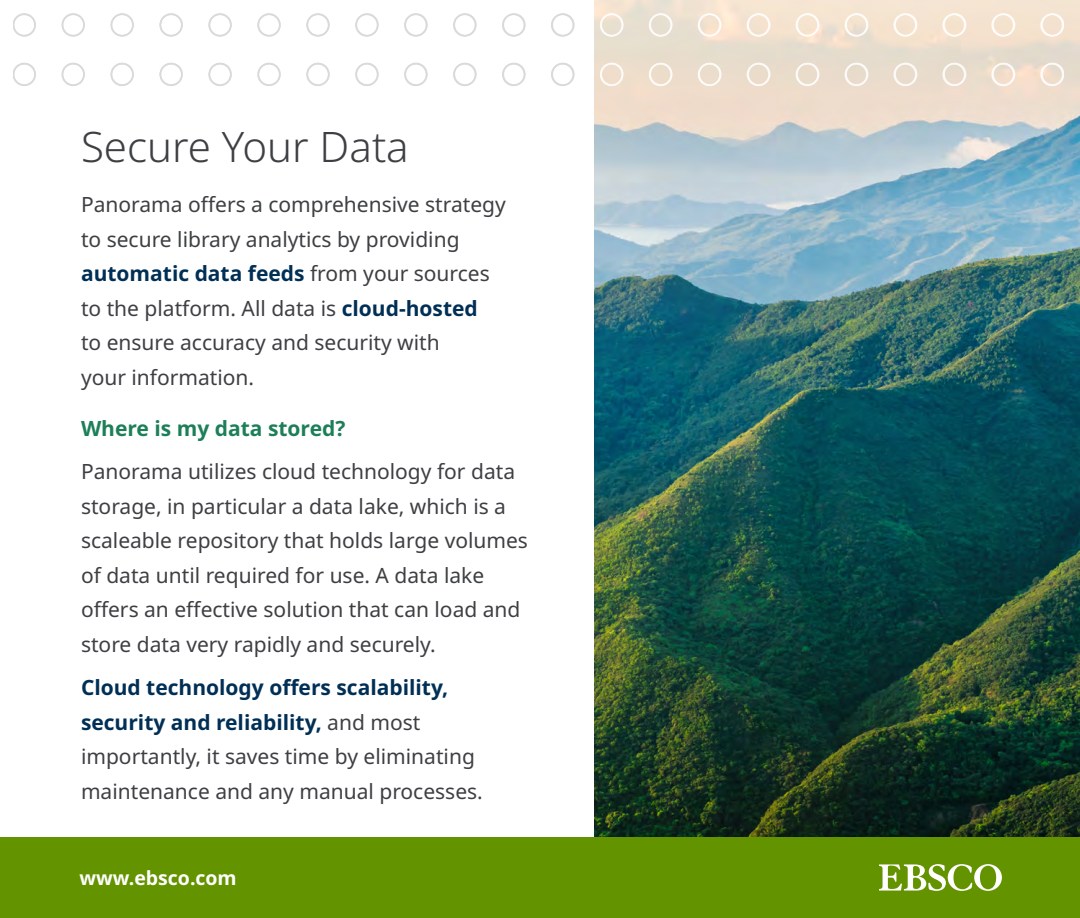
<style>
.page{position:relative;width:1080px;height:918px;background:#fff}
.page>*{position:absolute;margin:0;border:0;box-sizing:border-box;transform-origin:0 0}
.t1{font:300 42px "Noto Sans";color:#3d3f42}
.t2{font:21px/34.5px "Noto Sans";color:#3d3f42}
.t3{font:700 21px "Noto Sans";color:#1d7f58}
.t4{font:700 19.5px "Noto Sans";color:#fff}
.s1{font-weight:700;color:#002f56}
</style>
<div class="page">
<img style="left:594px;top:0;width:486px;height:837px">
<div style="left:0;top:837px;width:1080px;height:81px;background:#649300"></div>
<svg style="left:879px;top:864px;width:123px;height:27px"></svg>
<svg style="left:14px;top:14px;width:1050px;height:72px"></svg>
<div style="left:14px;top:14px;width:22px;height:22px;border:2px solid #d9dadb;border-radius:50%"></div>
<div style="left:62px;top:14px;width:23px;height:22px;border:2px solid #d9dadb;border-radius:50%"></div>
<div style="left:111px;top:14px;width:23px;height:22px;border:2px solid #d9dadb;border-radius:50%"></div>
<div style="left:160px;top:14px;width:23px;height:22px;border:2px solid #d9dadb;border-radius:50%"></div>
<div style="left:209px;top:14px;width:23px;height:22px;border:2px solid #d9dadb;border-radius:50%"></div>
<div style="left:258px;top:14px;width:23px;height:22px;border:2px solid #d9dadb;border-radius:50%"></div>
<div style="left:307px;top:14px;width:23px;height:22px;border:2px solid #d9dadb;border-radius:50%"></div>
<div style="left:355px;top:14px;width:24px;height:22px;border:2px solid #d9dadb;border-radius:50%"></div>
<div style="left:404px;top:14px;width:24px;height:22px;border:2px solid #d9dadb;border-radius:50%"></div>
<div style="left:453px;top:14px;width:24px;height:22px;border:2px solid #d9dadb;border-radius:50%"></div>
<div style="left:502px;top:14px;width:24px;height:22px;border:2px solid #d9dadb;border-radius:50%"></div>
<div style="left:551px;top:14px;width:24px;height:22px;border:2px solid #d9dadb;border-radius:50%"></div>
<div style="left:600px;top:14px;width:24px;height:22px;border:2px solid #d9dadb;border-radius:50%"></div>
<div style="left:649px;top:14px;width:24px;height:22px;border:2px solid #d9dadb;border-radius:50%"></div>
<div style="left:698px;top:14px;width:24px;height:22px;border:2px solid #d9dadb;border-radius:50%"></div>
<div style="left:747px;top:14px;width:23px;height:22px;border:2px solid #d9dadb;border-radius:50%"></div>
<div style="left:796px;top:14px;width:23px;height:22px;border:2px solid #d9dadb;border-radius:50%"></div>
<div style="left:845px;top:14px;width:23px;height:22px;border:2px solid #d9dadb;border-radius:50%"></div>
<div style="left:894px;top:14px;width:23px;height:22px;border:2px solid #d9dadb;border-radius:50%"></div>
<div style="left:943px;top:14px;width:23px;height:22px;border:2px solid #d9dadb;border-radius:50%"></div>
<div style="left:992px;top:14px;width:23px;height:22px;border:2px solid #d9dadb;border-radius:50%"></div>
<div style="left:1041px;top:14px;width:23px;height:22px;border:2px solid #d9dadb;border-radius:50%"></div>
<div style="left:14px;top:63px;width:22px;height:23px;border:2px solid #d9dadb;border-radius:50%"></div>
<div style="left:62px;top:63px;width:23px;height:23px;border:2px solid #d9dadb;border-radius:50%"></div>
<div style="left:111px;top:63px;width:23px;height:23px;border:2px solid #d9dadb;border-radius:50%"></div>
<div style="left:160px;top:63px;width:23px;height:23px;border:2px solid #d9dadb;border-radius:50%"></div>
<div style="left:209px;top:63px;width:23px;height:23px;border:2px solid #d9dadb;border-radius:50%"></div>
<div style="left:258px;top:63px;width:23px;height:23px;border:2px solid #d9dadb;border-radius:50%"></div>
<div style="left:307px;top:63px;width:23px;height:23px;border:2px solid #d9dadb;border-radius:50%"></div>
<div style="left:355px;top:63px;width:24px;height:23px;border:2px solid #d9dadb;border-radius:50%"></div>
<div style="left:404px;top:63px;width:24px;height:23px;border:2px solid #d9dadb;border-radius:50%"></div>
<div style="left:453px;top:63px;width:24px;height:23px;border:2px solid #d9dadb;border-radius:50%"></div>
<div style="left:502px;top:63px;width:24px;height:23px;border:2px solid #d9dadb;border-radius:50%"></div>
<div style="left:551px;top:63px;width:24px;height:23px;border:2px solid #d9dadb;border-radius:50%"></div>
<div style="left:600px;top:63px;width:24px;height:23px;border:2px solid #d9dadb;border-radius:50%"></div>
<div style="left:649px;top:63px;width:24px;height:23px;border:2px solid #d9dadb;border-radius:50%"></div>
<div style="left:698px;top:63px;width:24px;height:23px;border:2px solid #d9dadb;border-radius:50%"></div>
<div style="left:747px;top:63px;width:23px;height:23px;border:2px solid #d9dadb;border-radius:50%"></div>
<div style="left:796px;top:63px;width:23px;height:23px;border:2px solid #d9dadb;border-radius:50%"></div>
<div style="left:845px;top:63px;width:23px;height:23px;border:2px solid #d9dadb;border-radius:50%"></div>
<div style="left:894px;top:63px;width:23px;height:23px;border:2px solid #d9dadb;border-radius:50%"></div>
<div style="left:943px;top:63px;width:23px;height:23px;border:2px solid #d9dadb;border-radius:50%"></div>
<div style="left:992px;top:63px;width:23px;height:23px;border:2px solid #d9dadb;border-radius:50%"></div>
<div style="left:1041px;top:63px;width:23px;height:23px;border:2px solid #d9dadb;border-radius:50%"></div>
<h1 class="t1" style="left:81px;top:117px;width:329px">Secure Your Data</h1>
<p class="t2" style="left:81px;top:188px;width:426px">Panorama offers a comprehensive strategy to secure library analytics by providing <span class="s1">automatic data feeds</span> from your sources to the platform. All data is <span class="s1">cloud-hosted<br></span>to ensure accuracy and security with<br>your information.</p>
<p class="t3" style="left:81px;top:413px;width:266px">Where is my data stored?</p>
<p class="t2" style="left:81px;top:455px;width:449px">Panorama utilizes cloud technology for data storage, in particular a data lake, which is a scaleable repository that holds large volumes of data until required for use. A data lake offers an effective solution that can load and store data very rapidly and securely.</p>
<p class="t2" style="left:81px;top:671px;width:403px"><span class="s1">Cloud technology offers scalability, security and reliability,</span> and most importantly, it saves time by eliminating maintenance and any manual processes.</p>
<p class="t4" style="left:80px;top:864px;width:159px">www.ebsco.com</p>
</div>
